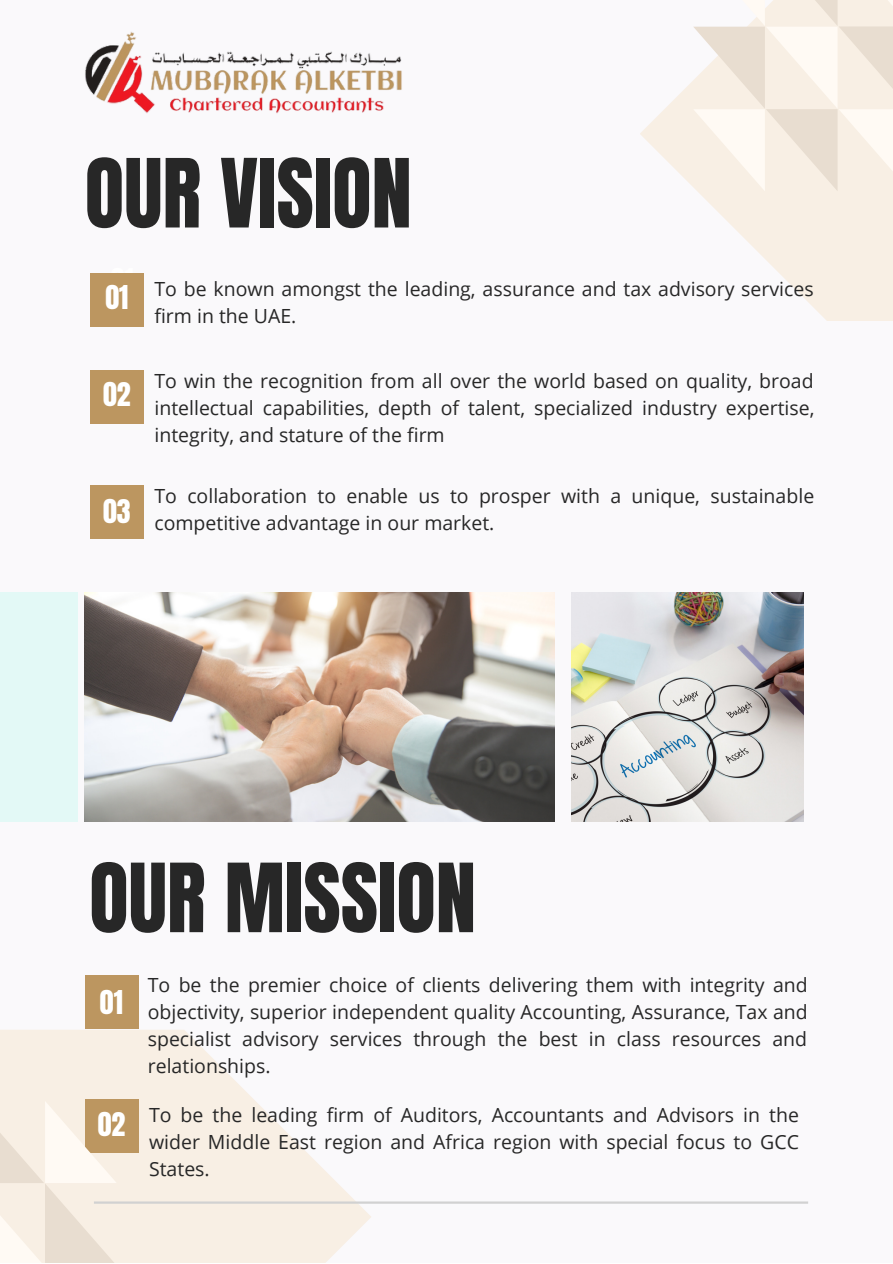
<style>
.page{position:relative;width:893px;height:1264px;background:#fff}
.page>*{position:absolute;margin:0;border:0;box-sizing:border-box;transform-origin:0 0}
.t1{font:81px "Anton";color:#272727}
.t2{font:27.9px "Anton";color:#fff}
.t3{font:19.5px/27px "Open Sans";color:#272727;text-align:justify}
</style>
<div class="page">
<div style="left:0;top:0;width:892px;height:1262px;background:#faf9fb"></div>
<svg style="left:0;top:1030px;width:371px;height:232px;fill:#f8efe4"></svg>
<div style="left:85px;top:975px;width:53px;height:53px;background:#bc9660"></div>
<div style="left:0;top:592px;width:78px;height:229px;background:#e3f9f6"></div>
<img style="left:85px;top:592px;width:470px;height:229px">
<img style="left:571px;top:592px;width:232px;height:229px">
<div style="left:85px;top:1099px;width:53px;height:54px;background:#bc9660"></div>
<hr style="left:94px;top:1201px;width:714px;height:2px;background:#d1d1d1">
<img style="left:85px;top:32px;width:317px;height:81px">
<div style="left:90px;top:273px;width:54px;height:53px;background:#bc9660"></div>
<svg style="left:640px;top:81px;width:252px;height:240px"></svg>
<div style="left:90px;top:370px;width:54px;height:53px;background:#bc9660"></div>
<div style="left:90px;top:485px;width:54px;height:53px;background:#bc9660"></div>
<svg style="left:693px;top:0;width:199px;height:191px"></svg>
<svg style="left:0;top:1100px;width:117px;height:162px"></svg>
<h1 class="t1" style="left:85px;top:135px;width:328px">OUR VISION</h1>
<h2 class="t2" style="left:111px;top:261px;width:25px">01</h2>
<h2 class="t2" style="left:105px;top:277px;width:25px">01</h2>
<p class="t3" style="left:154px;top:275px;width:660px">To be known amongst the leading, assurance and tax advisory services firm in the UAE.</p>
<h2 class="t2" style="left:103px;top:374px;width:29px">02</h2>
<p class="t3" style="left:154px;top:367px;width:661px">To win the recognition from all over the world based on quality, broad intellectual capabilities, depth of talent, specialized industry expertise, integrity, and stature of the firm</p>
<h2 class="t2" style="left:103px;top:491px;width:29px">03</h2>
<p class="t3" style="left:154px;top:482px;width:661px">To collaboration to enable us to prosper with a unique, sustainable competitive advantage in our market.</p>
<h1 class="t1" style="left:89px;top:840px;width:388px">OUR MISSION</h1>
<h2 class="t2" style="left:100px;top:981px;width:25px">01</h2>
<h2 class="t2" style="left:98px;top:1104px;width:29px">02</h2>
<p class="t3" style="left:148px;top:971px;width:661px">To be the premier choice of clients delivering them with integrity and objectivity, superior independent quality Accounting, Assurance, Tax and specialist advisory services through the best in class resources and relationships.</p>
<p class="t3" style="left:149px;top:1100px;width:651px">To be the leading firm of Auditors, Accountants and Advisors in the wider Middle East region and Africa region with special focus to GCC States.</p>
</div>
